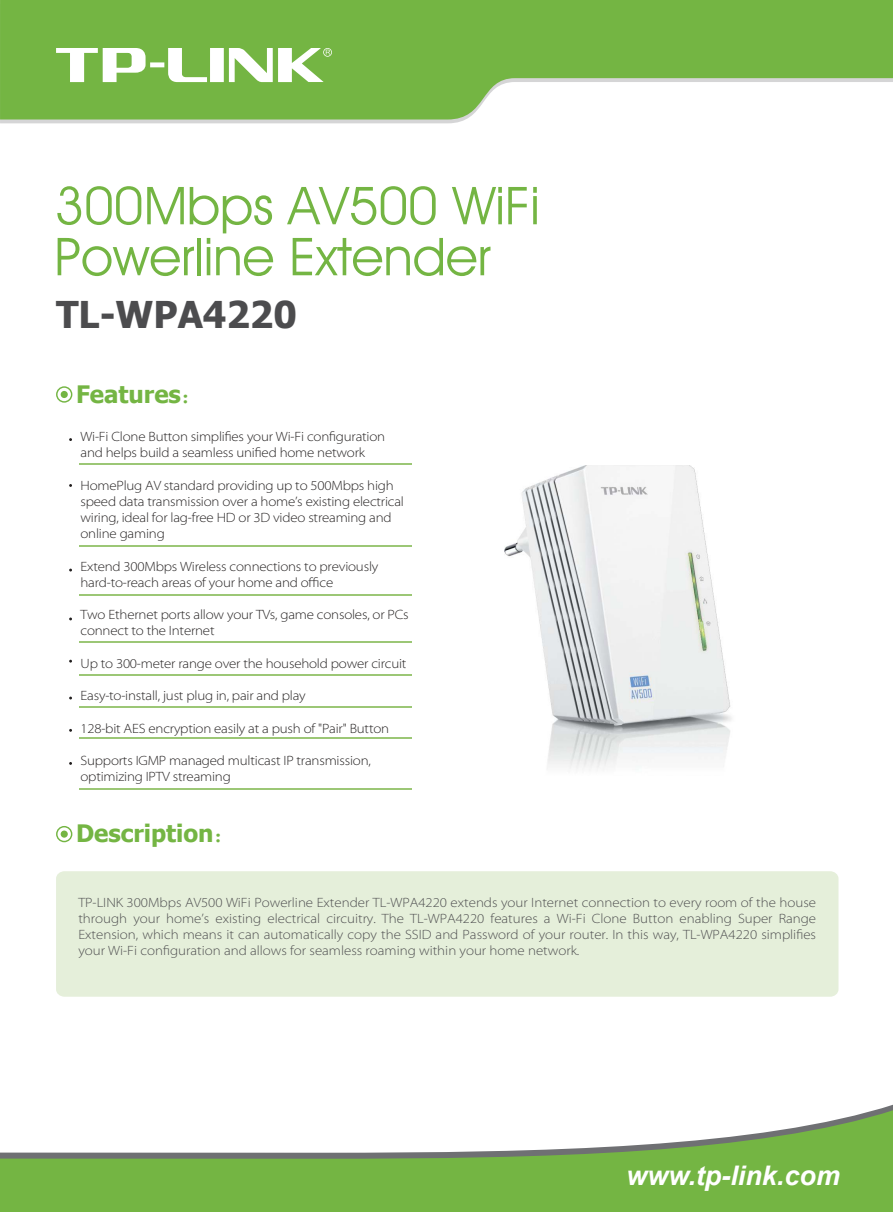
<style>
.page{position:relative;width:893px;height:1212px;background:#fff}
.page>*{position:absolute;margin:0;border:0;box-sizing:border-box;transform-origin:0 0}
.t1{font:52.5px/51px "Avant Garde IT Cby BT";color:#74b543}
.t2{font:700 36.9px "Tahoma";color:#4c4c4e}
.t3{font:italic 700 27px "Arial";color:#fff}
.t4{font:700 24px "Tahoma";color:#74b543}
.t5{font:300 semi-expanded 13.5px/16.2px "Myriad Pro";letter-spacing:-.015em;color:#221f1f}
.t6{font:300 semi-expanded 13.5px/16.2px "Myriad Pro";color:#4c4c4e;text-align:justify}
.s1{font-family:"Sim Sun";font-weight:400}
</style>
<div class="page">
<svg style="left:0;top:1110px;width:893px;height:102px;fill:#74b543"></svg>
<div style="left:56px;top:871px;width:782px;height:126px;background:#e5efda"></div>
<hr style="left:80px;top:463px;width:332px;height:2px;background:#9cc776">
<hr style="left:80px;top:545px;width:332px;height:1px;background:#9cc776">
<hr style="left:80px;top:594px;width:332px;height:1px;background:#9cc776">
<hr style="left:80px;top:641px;width:332px;height:2px;background:#9cc776">
<hr style="left:80px;top:674px;width:332px;height:2px;background:#9cc776">
<hr style="left:79px;top:706px;width:332px;height:1px;background:#9cc776">
<hr style="left:80px;top:738px;width:332px;height:1px;background:#9cc776">
<hr style="left:80px;top:788px;width:332px;height:1px;background:#9cc776">
<svg style="left:0;top:119px;width:466px;height:4px;fill:#d5d5d6"></svg>
<svg style="left:0;top:0;width:893px;height:119px;fill:#74b543"></svg>
<svg style="left:56px;top:48px;width:276px;height:34px"></svg>
<svg style="left:56px;top:386px;width:16px;height:17px"></svg>
<div style="left:61px;top:391px;width:7px;height:7px;background:#74b543;border-radius:50%"></div>
<svg style="left:56px;top:826px;width:16px;height:16px"></svg>
<div style="left:61px;top:830px;width:7px;height:8px;background:#74b543;border-radius:50%"></div>
<img style="left:505px;top:465px;width:227px;height:304px">
<h1 class="t1" style="left:55px;top:185px;width:487px">300Mbps AV500 WiFi<br>Powerline Extender</h1>
<h2 class="t2" style="left:56px;top:300px;width:242px">TL-WPA4220</h2>
<h3 class="t4" style="left:76px;top:384px;width:130px">Features<span class="s1">：</span></h3>
<p class="t5" style="left:81px;top:429px;width:306px">Wi-Fi Clone Button simplifies your Wi-Fi configuration and helps build a seamless unified home network</p>
<p class="t5" style="left:81px;top:478px;width:325px">HomePlug AV standard providing up to 500Mbps high speed data transmission over a home’s existing electrical wiring, ideal for lag-free HD or 3D video streaming and online gaming</p>
<p class="t5" style="left:81px;top:559px;width:299px">Extend 300Mbps Wireless connections to previously hard-to-reach areas of your home and office</p>
<p class="t5" style="left:81px;top:608px;width:330px">Two Ethernet ports allow your TVs, game consoles, or PCs connect to the Internet</p>
<p class="t5" style="left:81px;top:656px;width:327px">Up to 300-meter range over the household power circuit</p>
<p class="t5" style="left:81px;top:689px;width:227px">Easy-to-install, just plug in, pair and play</p>
<p class="t5" style="left:81px;top:721px;width:310px">128-bit AES encryption easily at a push of "Pair" Button</p>
<p class="t5" style="left:81px;top:753px;width:292px">Supports IGMP managed multicast IP transmission, optimizing IPTV streaming</p>
<h3 class="t4" style="left:76px;top:824px;width:163px">Description<span class="s1">：</span></h3>
<p class="t6" style="left:78px;top:895px;width:739px">TP-LINK 300Mbps AV500 WiFi Powerline Extender TL-WPA4220 extends your Internet connection to every room of the house through your home’s existing electrical circuitry. The TL-WPA4220 features a Wi-Fi Clone Button enabling Super Range Extension, which means it can automatically copy the SSID and Password of your router. In this way, TL-WPA4220 simplifies your Wi-Fi configuration and allows for seamless roaming within your home network.</p>
<h3 class="t3" style="left:626px;top:1166px;width:215px">www.tp-link.com</h3>
</div>
